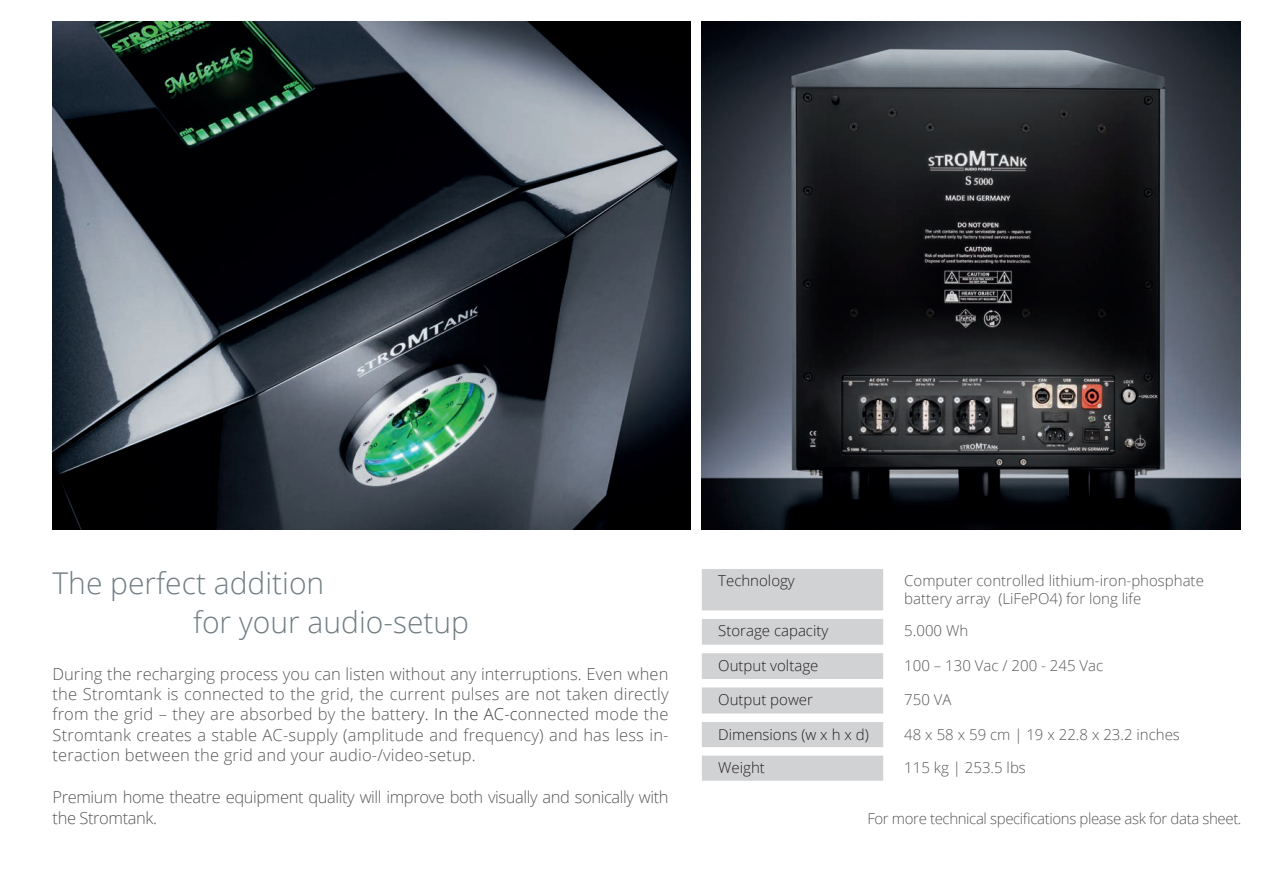
<style>
.page{position:relative;width:1263px;height:893px;background:#fff}
.page>*{position:absolute;margin:0;border:0;box-sizing:border-box;transform-origin:0 0}
.t1{font:300 30px "Open Sans";color:#717d83}
.t2{font:300 16.5px/20.2px "Open Sans";letter-spacing:-.025em;color:#57585a;text-align:justify}
.t3{font:300 15px/18px "Open Sans";color:#57585a}
.t4{font:300 15px "Open Sans";color:#231f20}
.t5{font:300 15px "Open Sans";letter-spacing:-.025em;color:#57585a}
.s1{color:#3e3e3f}
</style>
<div class="page">
<img style="left:52px;top:21px;width:638px;height:509px">
<img style="left:702px;top:21px;width:538px;height:509px">
<div style="left:702px;top:569px;width:181px;height:41px;background:#d1d2d4"></div>
<svg style="left:702px;top:619px;width:181px;height:162px"></svg>
<p class="t1" style="left:53px;top:563px;width:273px">The perfect addition</p>
<p class="t1" style="left:193px;top:602px;width:278px">for your audio-setup</p>
<p class="t2" style="left:53px;top:663px;width:617px">During the recharging process you can listen without any interruptions. Even when the Stromtank is connected to the grid, the current pulses are not taken directly from the grid – they are absorbed by the batte<span class="s1">ry. In the AC-c</span>onnected mode the Stromtank creates a stable AC-supply (amplitude and frequency) and has less in&shy;teraction between the grid and your audio-/video-setup.</p>
<p class="t2" style="left:53px;top:786px;width:617px;line-height:21px">Premium home theatre equipment quality will improve both visually and sonically with the Stromtank.</p>
<p class="t4" style="left:718px;top:571px;width:78px">Technology</p>
<p class="t3" style="left:904px;top:572px;width:301px">Computer controlled lithium-iron-phosphate battery array (LiFePO4) for long life</p>
<p class="t4" style="left:718px;top:621px;width:112px">Storage capacity</p>
<p class="t3" style="left:904px;top:622px;width:65px">5.000 Wh</p>
<p class="t4" style="left:718px;top:655px;width:102px">Output voltage</p>
<p class="t3" style="left:904px;top:656px;width:200px">100 – 130 Vac / 200 - 245 Vac</p>
<p class="t4" style="left:718px;top:689px;width:96px">Output power</p>
<p class="t3" style="left:904px;top:690px;width:49px">750 VA</p>
<p class="t4" style="left:718px;top:724px;width:152px">Dimensions (w x h x d)</p>
<p class="t3" style="left:904px;top:725px;width:277px">48 x 58 x 59 cm | 19 x 22.8 x 23.2 inches</p>
<p class="t4" style="left:718px;top:757px;width:48px">Weight</p>
<p class="t3" style="left:904px;top:758px;width:123px">115 kg | 253.5 lbs</p>
<p class="t5" style="left:867px;top:808px;width:376px">For more technical specifications please ask for data sheet.</p>
</div>
